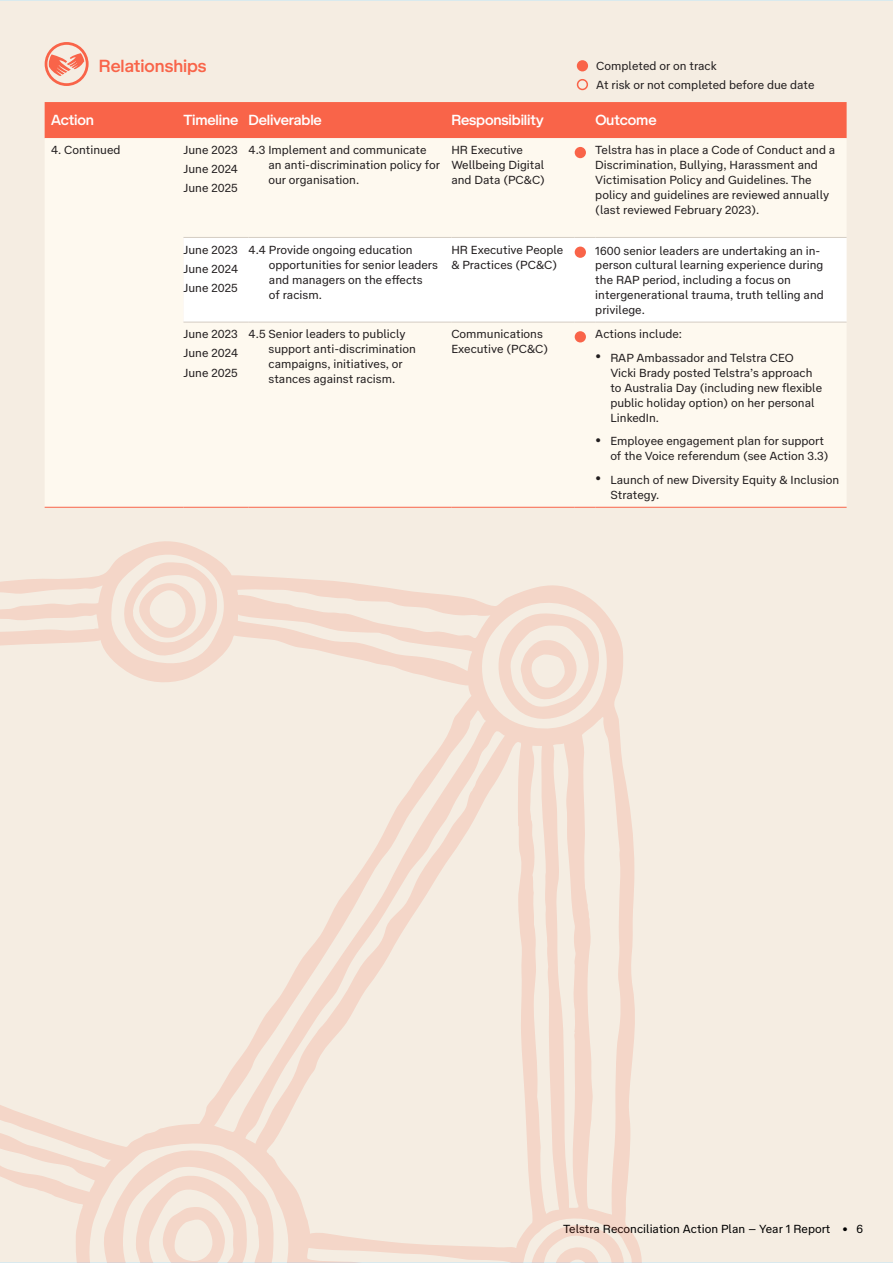
<style>
.page{position:relative;width:893px;height:1263px;background:#f5ede2}
.page>*{position:absolute;margin:0;border:0;box-sizing:border-box;transform-origin:0 0}
.t1{font:500 18px "Telstra Display";color:#f96449}
.t2{font:500 15px "Telstra Display";letter-spacing:-.01em;color:#fff}
.t3{font:12px/15px "Telstra Text";color:#221e1f}
.t4{font:12px "Telstra Text";color:#000}
.s1{font-weight:700}
</style>
<div class="page">
<div style="left:45px;top:102px;width:802px;height:36px;background:#f96449"></div>
<div style="left:45px;top:138px;width:802px;height:369px;background:#fef9ef"></div>
<svg style="left:183px;top:238px;width:664px;height:84px"></svg>
<hr style="left:45px;top:507px;width:138px;height:1px;background:#f96449">
<hr style="left:183px;top:322px;width:66px;height:1px;background:#d4cdc3">
<hr style="left:249px;top:322px;width:202px;height:1px;background:#d4cdc3">
<hr style="left:451px;top:322px;width:124px;height:1px;background:#d4cdc3">
<svg style="left:575px;top:322px;width:20px;height:1px"></svg>
<hr style="left:595px;top:322px;width:252px;height:1px;background:#d4cdc3">
<hr style="left:183px;top:507px;width:66px;height:1px;background:#f96449">
<hr style="left:249px;top:507px;width:202px;height:1px;background:#f96449">
<hr style="left:451px;top:507px;width:124px;height:1px;background:#f96449">
<svg style="left:575px;top:507px;width:20px;height:1px"></svg>
<hr style="left:595px;top:507px;width:252px;height:1px;background:#f96449">
<hr style="left:183px;top:237px;width:66px;height:1px;background:#d4cdc3">
<hr style="left:249px;top:237px;width:202px;height:1px;background:#d4cdc3">
<hr style="left:451px;top:237px;width:124px;height:1px;background:#d4cdc3">
<svg style="left:575px;top:237px;width:20px;height:1px"></svg>
<hr style="left:595px;top:237px;width:252px;height:1px;background:#d4cdc3">
<div style="left:575px;top:147px;width:11px;height:11px;background:#f96449;border-radius:50%"></div>
<div style="left:575px;top:247px;width:11px;height:11px;background:#f96449;border-radius:50%"></div>
<div style="left:575px;top:331px;width:11px;height:11px;background:#f96449;border-radius:50%"></div>
<svg style="left:45px;top:42px;width:44px;height:44px"></svg>
<svg style="left:0;top:541px;width:678px;height:722px;fill:#f5ede2"></svg>
<div style="left:577px;top:60px;width:11px;height:11px;background:#f96449;border-radius:50%"></div>
<div style="left:577px;top:79px;width:11px;height:11px;border:2px solid #f96449;border-radius:50%"></div>
<h1 class="t1" style="left:99px;top:53px;width:109px">Relationships</h1>
<p class="t3" style="left:596px;top:58px;width:122px">Completed or on track</p>
<p class="t3" style="left:596px;top:76px;width:220px">At risk or not completed before due date</p>
<p class="t2" style="left:51px;top:110px;width:45px">Action</p>
<p class="t2" style="left:183px;top:110px;width:56px">Timeline</p>
<p class="t2" style="left:249px;top:110px;width:75px">Deliverable</p>
<p class="t2" style="left:451px;top:110px;width:94px">Responsibility</p>
<p class="t2" style="left:595px;top:110px;width:63px">Outcome</p>
<p class="t3" style="left:51px;top:142px;width:71px">4. Continued</p>
<p class="t3" style="left:183px;top:139px;width:56px;line-height:19.2px;text-align:justify">June 2023<br>June 2024<br>June 2025</p>
<p class="t3" style="left:268px;top:142px;width:173px;text-indent:-20px">4.3 Implement and communicate an anti-discrimination policy for our organisation.</p>
<p class="t3" style="left:451px;top:142px;width:95px">HR Executive<br>Wellbeing Digital and Data (PC&amp;C)</p>
<p class="t3" style="left:595px;top:142px;width:242px">Telstra has in place a Code of Conduct and a Discrimination, Bullying, Harassment and Victimisation Policy and Guidelines. The policy and guidelines are reviewed annually (last reviewed February 2023).</p>
<p class="t3" style="left:183px;top:239px;width:56px;line-height:19.2px;text-align:justify">June 2023<br>June 2024<br>June 2025</p>
<p class="t3" style="left:269px;top:241px;width:171px;text-indent:-20px">4.4 Provide ongoing education opportunities for senior leaders and managers on the effects<br>of racism.</p>
<p class="t3" style="left:451px;top:241px;width:113px">HR Executive People &amp; Practices (PC&amp;C)</p>
<p class="t3" style="left:595px;top:244px;width:230px;line-height:13.2px">1600 senior leaders are undertaking an in&shy;person cultural learning experience during</p>
<p class="t3" style="left:595px;top:271px;width:230px">the RAP period, including a focus on intergenerational trauma, truth telling and privilege.</p>
<p class="t3" style="left:183px;top:324px;width:56px;line-height:19.2px;text-align:justify">June 2023<br>June 2024<br>June 2025</p>
<p class="t3" style="left:269px;top:326px;width:149px;text-indent:-20px">4.5 Senior leaders to publicly support anti-discrimination campaigns, initiatives, or stances against racism.</p>
<p class="t3" style="left:451px;top:326px;width:98px">Communications<br>Executive (PC&amp;C)</p>
<p class="t3" style="left:595px;top:326px;width:88px">Actions include:</p>
<p class="t3" style="left:610px;top:349px;width:213px;text-indent:-15px"><span class="s1">•</span> RAP Ambassador and Telstra CEO<br>Vicki Brady posted Telstra’s approach to Australia Day (including new flexible public holiday option) on her personal<br>LinkedIn.</p>
<p class="t3" style="left:610px;top:433px;width:220px;text-indent:-15px"><span class="s1">•</span> Employee engagement plan for support of the Voice referendum (see Action 3.3)</p>
<p class="t3" style="left:610px;top:471px;width:230px;text-indent:-15px"><span class="s1">•</span> Launch of new Diversity Equity &amp; Inclusion<br>Strategy.</p>
<p class="t4" style="left:563px;top:1220px;width:302px">Telstra Reconciliation Action Plan – Year 1 Report • 6</p>
</div>
